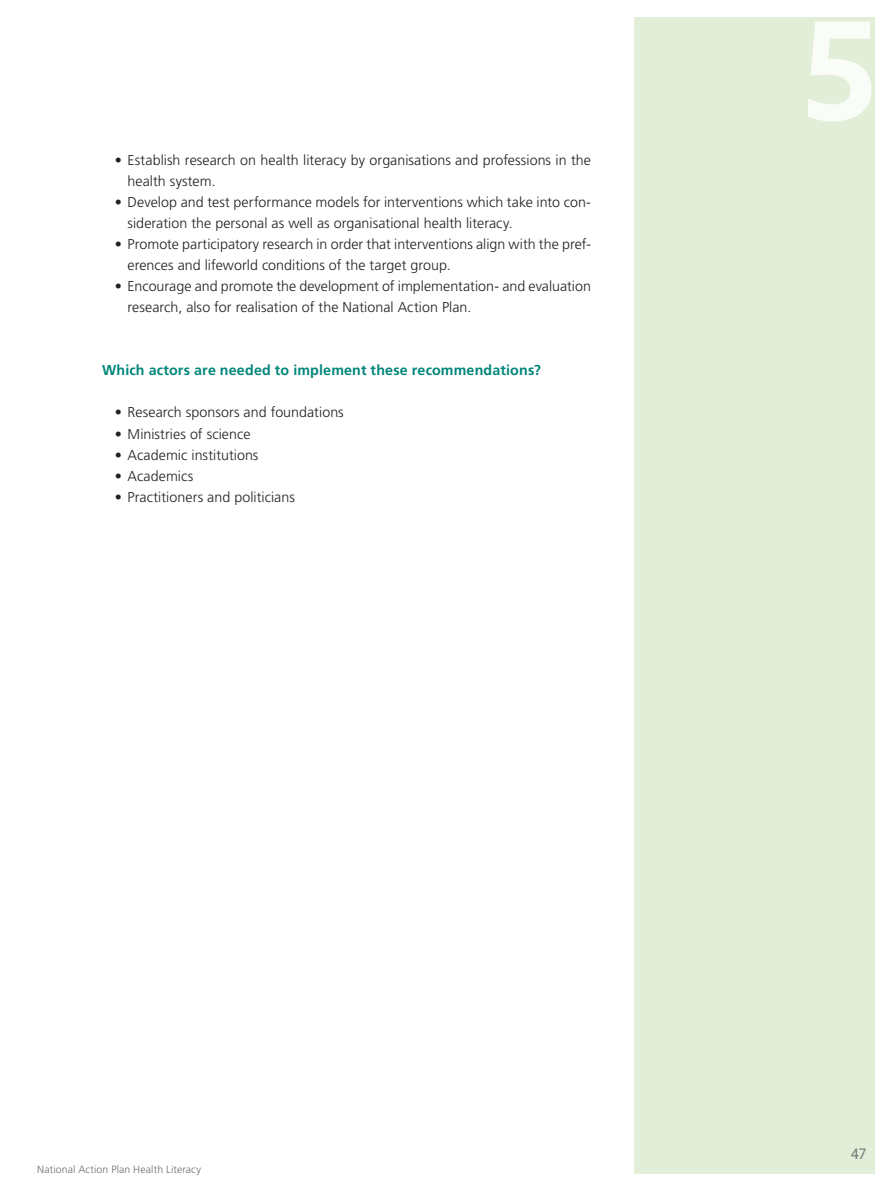
<style>
.page{position:relative;width:893px;height:1191px;background:#fff}
.page>*{position:absolute;margin:0;border:0;box-sizing:border-box;transform-origin:0 0}
.t1{font:169.2px "Greta Sans Std Bld";color:#fafcf8}
.t2{font:18px "Greta Sans Std";color:#7a7c7c}
.t3{font:300 14.25px/21px "Frutiger LT";letter-spacing:.005em;color:#231f20}
.t4{font:700 14.25px "Frutiger LT";letter-spacing:.01em;color:#00867b}
.t5{font:300 10.5px "Frutiger LT";letter-spacing:.01em;color:#6c6d70}
</style>
<div class="page">
<div style="left:634px;top:18px;width:240px;height:1155px;background:#e2eed7"></div>
<p class="t3" style="left:128px;top:150px;width:465px;text-indent:-13px">• Establish research on health literacy by organisations and professions in the health system.</p>
<p class="t3" style="left:128px;top:192px;width:465px;text-indent:-13px">• Develop and test performance models for interventions which take into con&shy;sideration the personal as well as organisational health literacy.</p>
<p class="t3" style="left:128px;top:234px;width:465px;text-indent:-13px">• Promote participatory research in order that interventions align with the pref&shy;erences and lifeworld conditions of the target group.</p>
<p class="t3" style="left:128px;top:276px;width:465px;text-indent:-13px">• Encourage and promote the development of implementation- and evaluation research, also for realisation of the National Action Plan.</p>
<p class="t4" style="left:102px;top:362px;width:440px">Which actors are needed to implement these recommendations?</p>
<p class="t3" style="left:115px;top:402px;width:230px">• Research sponsors and foundations</p>
<p class="t3" style="left:115px;top:423px;width:137px">• Ministries of science</p>
<p class="t3" style="left:115px;top:444px;width:145px">• Academic institutions</p>
<p class="t3" style="left:115px;top:465px;width:80px">• Academics</p>
<p class="t3" style="left:115px;top:486px;width:182px">• Practitioners and politicians</p>
<h1 class="t1" style="left:800px;top:-30px;width:80px">5</h1>
<p class="t5" style="left:37px;top:1163px;width:165px">National Action Plan Health Literacy</p>
<p class="t2" style="left:851px;top:1142px;width:17px">47</p>
</div>
